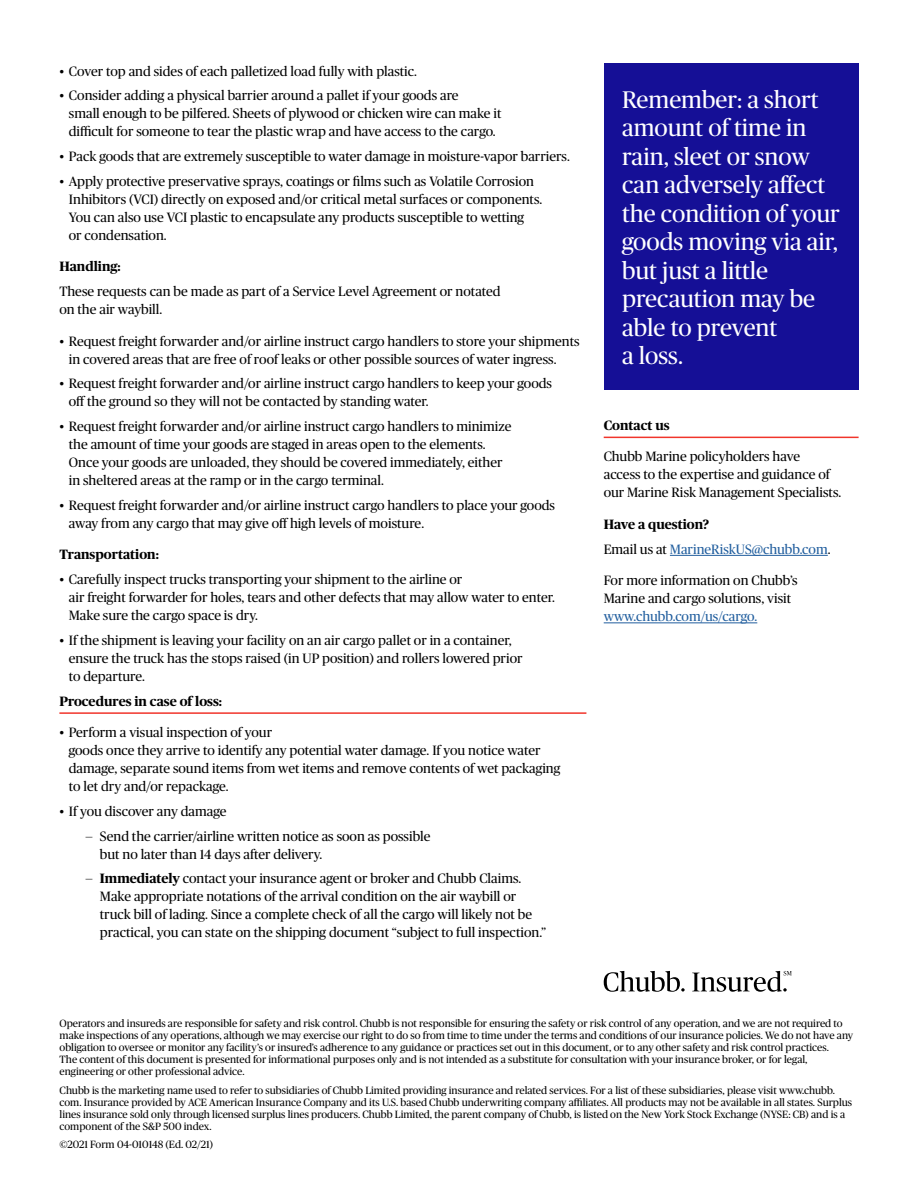
<style>
.page{position:relative;width:918px;height:1188px;background:#fff}
.page>*{position:absolute;margin:0;border:0;box-sizing:border-box;transform-origin:0 0}
.Callout{font:24px/28.5px "Chubb Publico";color:#fff}
.Body{font:13.5px/18px "Chubb Publico";color:#000}
.Subhead_w_rule{font:700 13.5px "Chubb Publico";color:#000}
.Body-2{font:13.5px "Chubb Publico";color:#215e9e}
.Disclaimer{font:10.5px/12px "Chubb Publico";color:#000}
.s1{font-weight:700}
.s2{color:#000}
.s3{color:#215e9e}
</style>
<div class="page">
<hr style="left:59px;top:712px;width:527px;height:2px;background:#f1352b">
<div style="left:604px;top:64px;width:255px;height:326px;background:#150f96"></div>
<hr style="left:604px;top:437px;width:255px;height:1px;background:#f1352b">
<hr style="left:670px;top:555px;width:158px;height:1px;background:#215e9e">
<hr style="left:604px;top:623px;width:153px;height:1px;background:#215e9e">
<svg style="left:604px;top:971px;width:81px;height:21px"></svg>
<svg style="left:692px;top:971px;width:100px;height:21px"></svg>
<p class="Body" style="left:59px;top:61px;width:359px">• Cover top and sides of each palletized load fully with plastic.</p>
<p class="Body" style="left:69px;top:86px;width:434px;text-indent:-9px">• Consider adding a physical barrier around a pallet if your goods are<br>small enough to be pilfered. Sheets of plywood or chicken wire can make it difficult for someone to tear the plastic wrap and have access to the cargo.</p>
<p class="Body" style="left:59px;top:147px;width:512px">• Pack goods that are extremely susceptible to water damage in moisture-vapor barriers.</p>
<p class="Body" style="left:69px;top:171px;width:475px;text-indent:-9px">• Apply protective preservative sprays, coatings or films such as Volatile Corrosion Inhibitors (VCI) directly on exposed and/or critical metal surfaces or components.<br>You can also use VCI plastic to encapsulate any products susceptible to wetting<br>or condensation.</p>
<h3 class="Subhead_w_rule" style="left:59px;top:257px;width:63px">Handling:</h3>
<p class="Body" style="left:59px;top:282px;width:443px">These requests can be made as part of a Service Level Agreement or notated on the air waybill.</p>
<p class="Body" style="left:69px;top:331px;width:512px;text-indent:-9px">• Request freight forwarder and/or airline instruct cargo handlers to store your shipments in covered areas that are free of roof leaks or other possible sources of water ingress.</p>
<p class="Body" style="left:69px;top:374px;width:485px;text-indent:-9px">• Request freight forwarder and/or airline instruct cargo handlers to keep your goods off the ground so they will not be contacted by standing water.</p>
<p class="Body" style="left:69px;top:417px;width:444px;text-indent:-9px">• Request freight forwarder and/or airline instruct cargo handlers to minimize the amount of time your goods are staged in areas open to the elements.<br>Once your goods are unloaded, they should be covered immediately, either in sheltered areas at the ramp or in the cargo terminal.</p>
<p class="Body" style="left:69px;top:495px;width:488px;text-indent:-9px">• Request freight forwarder and/or airline instruct cargo handlers to place your goods away from any cargo that may give off high levels of moisture.</p>
<h3 class="Subhead_w_rule" style="left:59px;top:545px;width:101px">Transportation:</h3>
<p class="Body" style="left:69px;top:570px;width:488px;text-indent:-9px">• Carefully inspect trucks transporting your shipment to the airline or<br>air freight forwarder for holes, tears and other defects that may allow water to enter.<br>Make sure the cargo space is dry.</p>
<p class="Body" style="left:69px;top:630px;width:455px;text-indent:-9px">• If the shipment is leaving your facility on an air cargo pallet or in a container, ensure the truck has the stops raised (in UP position) and rollers lowered prior to departure.</p>
<h2 class="Subhead_w_rule" style="left:59px;top:691px;width:164px">Procedures in case of loss:</h2>
<p class="Body" style="left:69px;top:723px;width:493px;text-indent:-9px">• Perform a visual inspection of your<br>goods once they arrive to identify any potential water damage. If you notice water damage, separate sound items from wet items and remove contents of wet packaging to let dry and/or repackage.</p>
<p class="Body" style="left:59px;top:801px;width:169px">• If you discover any damage</p>
<p class="Body" style="left:100px;top:826px;width:332px;text-indent:-15px">— Send the carrier/airline written notice as soon as possible but no later than 14 days after delivery.</p>
<p class="Body" style="left:100px;top:869px;width:448px;text-indent:-15px">— <span class="s1">Immediately</span> contact your insurance agent or broker and Chubb Claims.<br>Make appropriate notations of the arrival condition on the air waybill or truck bill of lading. Since a complete check of all the cargo will likely not be practical, you can state on the shipping document “subject to full inspection.”</p>
<p class="Callout" style="left:622px;top:84px;width:219px">Remember: a short amount of time in rain, sleet or snow can adversely affect the condition of your goods moving via air, but just a little precaution may be able to prevent<br>a loss.</p>
<h2 class="Subhead_w_rule" style="left:604px;top:415px;width:67px">Contact us</h2>
<p class="Body" style="left:604px;top:447px;width:239px">Chubb Marine policyholders have<br>access to the expertise and guidance of our Marine Risk Management Specialists.</p>
<h3 class="Subhead_w_rule" style="left:604px;top:514px;width:107px">Have a question?</h3>
<p class="Body-2" style="left:604px;top:539px;width:228px"><span class="s2">Email us at</span> MarineRiskUS@chubb.com<span class="s2">.</span></p>
<p class="Body" style="left:604px;top:571px;width:195px">For more information on Chubb’s<br>Marine and cargo solutions, visit <span class="s3">www.chubb.com/us/cargo.</span></p>
<p class="Disclaimer" style="left:60px;top:1017px;width:795px">Operators and insureds are responsible for safety and risk control. Chubb is not responsible for ensuring the safety or risk control of any operation, and we are not required to make inspections of any operations, although we may exercise our right to do so from time to time under the terms and conditions of our insurance policies. We do not have any obligation to oversee or monitor any facility’s or insured’s adherence to any guidance or practices set out in this document, or to any other safety and risk control practices.<br>The content of this document is presented for informational purposes only and is not intended as a substitute for consultation with your insurance broker, or for legal, engineering or other professional advice.</p>
<p class="Disclaimer" style="left:60px;top:1083px;width:794px">Chubb is the marketing name used to refer to subsidiaries of Chubb Limited providing insurance and related services. For a list of these subsidiaries, please visit www.chubb. com. Insurance provided by ACE American Insurance Company and its U.S. based Chubb underwriting company affiliates. All products may not be available in all states. Surplus lines insurance sold only through licensed surplus lines producers. Chubb Limited, the parent company of Chubb, is listed on the New York Stock Exchange (NYSE: CB) and is a component of the S&amp;P 500 index.</p>
<p class="Disclaimer" style="left:60px;top:1138px;width:155px">©2021 Form 04-010148 (Ed. 02/21)</p>
</div>
